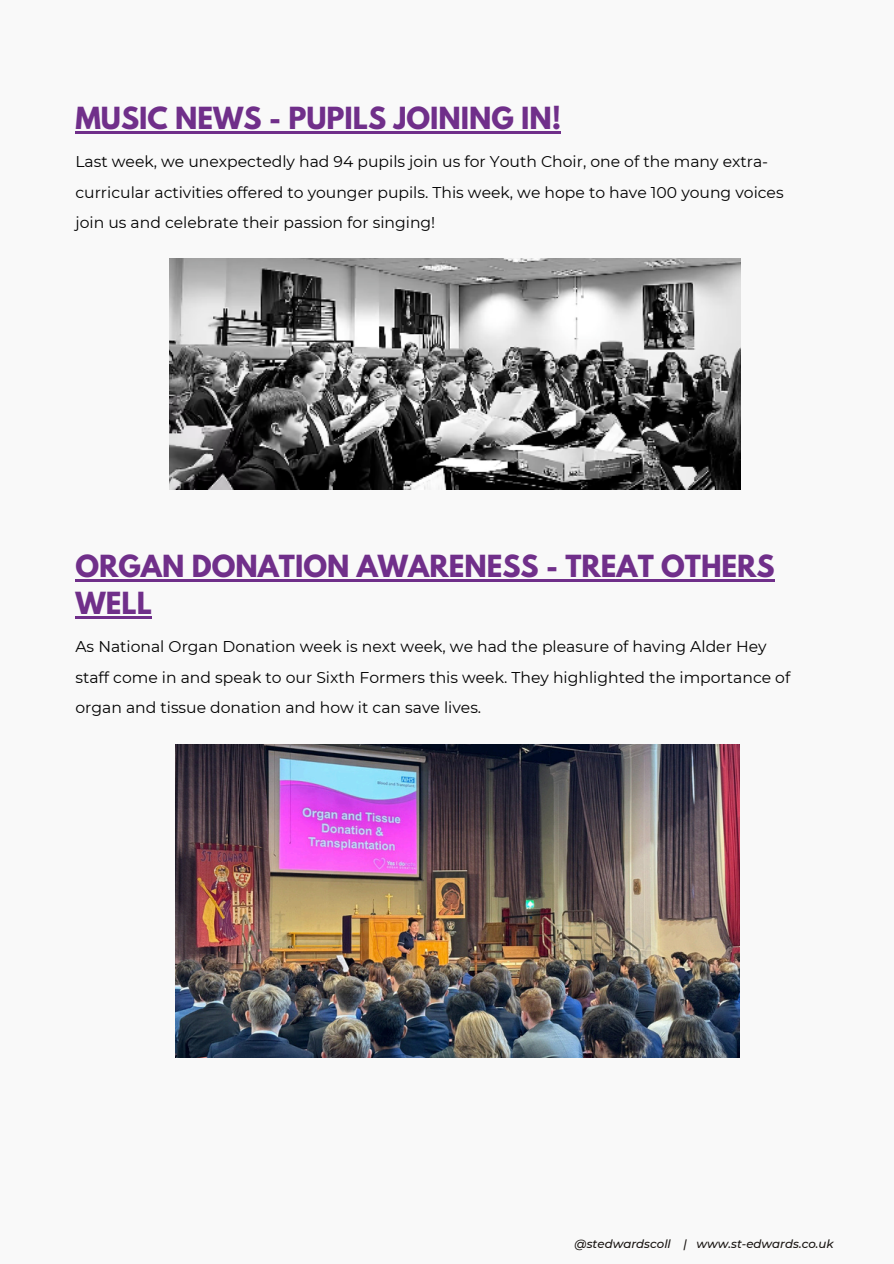
<style>
.page{position:relative;width:894px;height:1264px;background:#fff}
.page>*{position:absolute;margin:0;border:0;box-sizing:border-box;transform-origin:0 0}
.t1{font:700 27px/37.2px "League Spartan";color:#702f8a}
.t2{font:15.6px/30.3px "Montserrat";color:#000}
.t3{font:italic 500 11.7px "Montserrat";color:#171310}
</style>
<div class="page">
<div style="left:0;top:0;width:893px;height:1263px;background:#f9f9f9"></div>
<img style="left:170px;top:258px;width:570px;height:231px">
<img style="left:176px;top:744px;width:563px;height:313px">
<hr style="left:75px;top:131px;width:486px;height:2px;background:#702f8a">
<hr style="left:75px;top:579px;width:699px;height:2px;background:#702f8a">
<hr style="left:75px;top:616px;width:77px;height:2px;background:#702f8a">
<h2 class="t1" style="left:75px;top:103px;width:487px">MUSIC NEWS - PUPILS JOINING IN!</h2>
<p class="t2" style="left:75px;top:147px;width:709px">Last week, we unexpectedly had 94 pupils join us for Youth Choir, one of the many extra&shy;curricular activities offered to younger pupils. This week, we hope to have 100 young voices join us and celebrate their passion for singing!</p>
<p class="t1" style="left:75px;top:550px;width:700px">ORGAN DONATION AWARENESS - TREAT OTHERS<br>WELL</p>
<p class="t2" style="left:75px;top:631px;width:716px">As National Organ Donation week is next week, we had the pleasure of having Alder Hey staff come in and speak to our Sixth Formers this week. They highlighted the importance of organ and tissue donation and how it can save lives.</p>
<h1 class="t3" style="left:574px;top:1236px;width:260px">@stedwardscoll | www.st-edwards.co.uk</h1>
</div>
